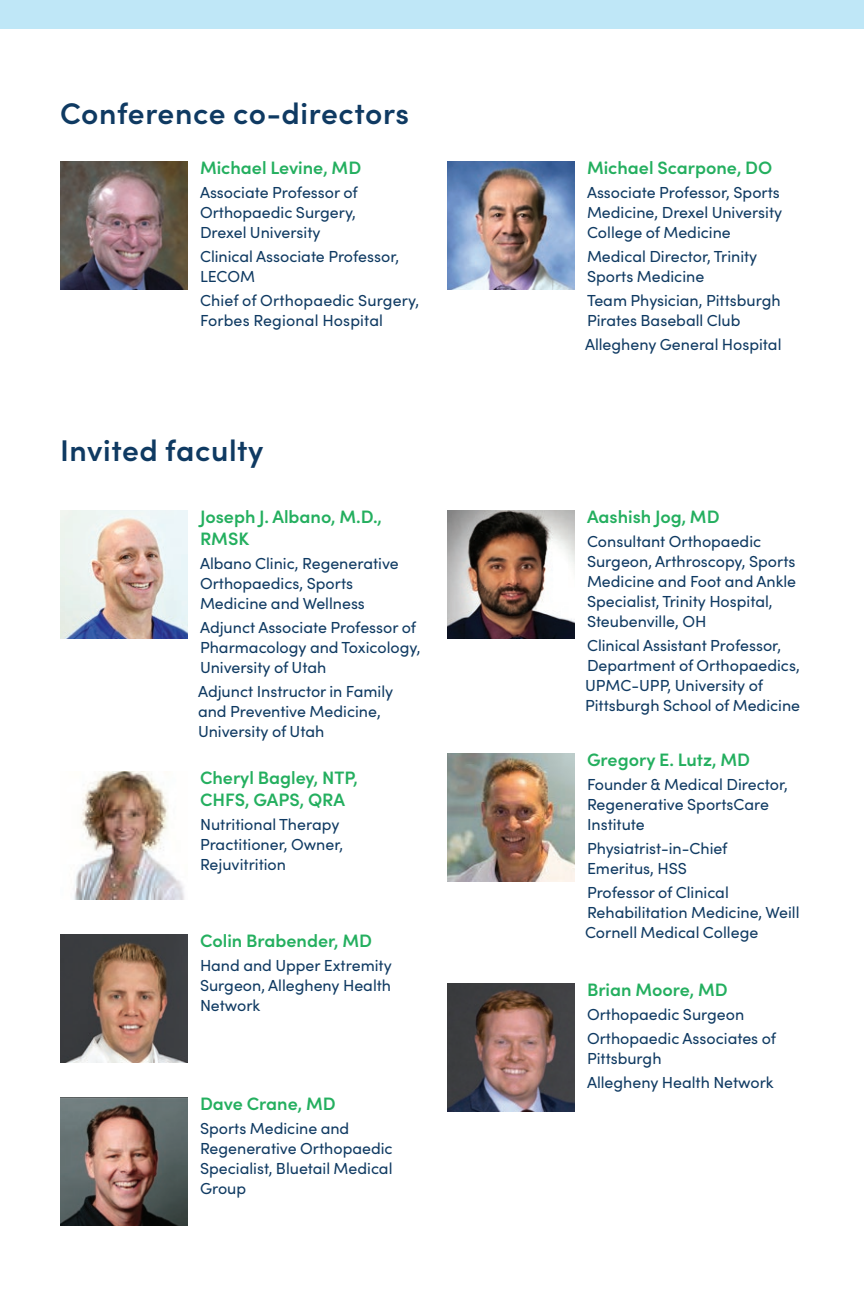
<style>
.page{position:relative;width:864px;height:1296px;background:#fff}
.page>*{position:absolute;margin:0;border:0;box-sizing:border-box;transform-origin:0 0}
._2_Text_Headline_Blu{font:600 30px "Sofia Pro";letter-spacing:.02em;color:#0f3a62}
._5_Speaker_Name-Gree{font:600 18px/22px "Sofia Pro";color:#24af5f}
._5_Speaker_Text{font:16px/20px "Sofia Pro";color:#0f3a62}
</style>
<div class="page">
<div style="left:0;top:0;width:864px;height:29px;background:#bfe7f7"></div>
<img style="left:60px;top:161px;width:128px;height:128px">
<img style="left:447px;top:161px;width:128px;height:128px">
<img style="left:60px;top:1097px;width:128px;height:128px">
<img style="left:60px;top:934px;width:128px;height:128px">
<img style="left:447px;top:983px;width:128px;height:128px">
<img style="left:74px;top:772px;width:110px;height:128px">
<img style="left:447px;top:754px;width:128px;height:128px">
<img style="left:60px;top:511px;width:128px;height:128px">
<img style="left:447px;top:511px;width:128px;height:128px">
<p class="_2_Text_Headline_Blu" style="left:60px;top:90px;width:351px">Conference co-directors</p>
<p class="_5_Speaker_Name-Gree" style="left:200px;top:155px;width:163px">Michael Levine, MD</p>
<p class="_5_Speaker_Text" style="left:200px;top:181px;width:159px;text-align:justify">Associate Professor of Orthopaedic Surgery, Drexel University</p>
<p class="_5_Speaker_Text" style="left:200px;top:245px;width:201px">Clinical Associate Professor,<br>LECOM</p>
<p class="_5_Speaker_Text" style="left:200px;top:289px;width:221px">Chief of Orthopaedic Surgery,<br>Forbes Regional Hospital</p>
<p class="_2_Text_Headline_Blu" style="left:60px;top:428px;width:205px">Invited faculty</p>
<p class="_5_Speaker_Name-Gree" style="left:200px;top:505px;width:184px">Joseph J. Albano, M.D.,<br>RMSK</p>
<p class="_5_Speaker_Text" style="left:200px;top:553px;width:200px">Albano Clinic, Regenerative<br>Orthopaedics, Sports<br>Medicine and Wellness</p>
<p class="_5_Speaker_Text" style="left:200px;top:617px;width:222px">Adjunct Associate Professor of<br>Pharmacology and Toxicology,<br>University of Utah</p>
<p class="_5_Speaker_Text" style="left:198px;top:681px;width:197px">Adjunct Instructor in Family and Preventive Medicine,<br>University of Utah</p>
<p class="_5_Speaker_Name-Gree" style="left:200px;top:765px;width:159px">Cheryl Bagley, NTP,<br>CHFS, GAPS, QRA</p>
<p class="_5_Speaker_Text" style="left:200px;top:814px;width:145px">Nutritional Therapy<br>Practitioner, Owner,<br>Rejuvitrition</p>
<p class="_5_Speaker_Name-Gree" style="left:200px;top:928px;width:174px">Colin Brabender, MD</p>
<p class="_5_Speaker_Text" style="left:200px;top:954px;width:193px;text-align:justify">Hand and Upper Extremity Surgeon, Allegheny Health Network</p>
<p class="_5_Speaker_Name-Gree" style="left:200px;top:1091px;width:137px">Dave Crane, MD</p>
<p class="_5_Speaker_Text" style="left:200px;top:1117px;width:194px">Sports Medicine and<br>Regenerative Orthopaedic<br>Specialist, Bluetail Medical<br>Group</p>
<p class="_5_Speaker_Name-Gree" style="left:587px;top:155px;width:187px">Michael Scarpone, DO</p>
<p class="_5_Speaker_Text" style="left:587px;top:181px;width:197px">Associate Professor, Sports<br>Medicine, Drexel University<br>College of Medicine</p>
<p class="_5_Speaker_Text" style="left:587px;top:245px;width:172px">Medical Director, Trinity<br>Sports Medicine</p>
<p class="_5_Speaker_Text" style="left:587px;top:289px;width:195px">Team Physician, Pittsburgh<br>Pirates Baseball Club</p>
<p class="_5_Speaker_Text" style="left:585px;top:333px;width:198px">Allegheny General Hospital</p>
<p class="_5_Speaker_Name-Gree" style="left:587px;top:505px;width:134px">Aashish Jog, MD</p>
<p class="_5_Speaker_Text" style="left:587px;top:531px;width:211px">Consultant Orthopaedic<br>Surgeon, Arthroscopy, Sports<br>Medicine and Foot and Ankle<br>Specialist, Trinity Hospital,<br>Steubenville, OH</p>
<p class="_5_Speaker_Text" style="left:585px;top:635px;width:217px">Clinical Assistant Professor,<br>Department of Orthopaedics,<br>UPMC-UPP, University of<br>Pittsburgh School of Medicine</p>
<p class="_5_Speaker_Name-Gree" style="left:587px;top:748px;width:165px">Gregory E. Lutz, MD</p>
<p class="_5_Speaker_Text" style="left:587px;top:774px;width:202px">Founder &amp; Medical Director,<br>Regenerative SportsCare<br>Institute</p>
<p class="_5_Speaker_Text" style="left:587px;top:838px;width:142px">Physiatrist-in-Chief<br>Emeritus, HSS</p>
<p class="_5_Speaker_Text" style="left:585px;top:882px;width:216px">Professor of Clinical<br>Rehabilitation Medicine, Weill<br>Cornell Medical College</p>
<p class="_5_Speaker_Name-Gree" style="left:587px;top:977px;width:142px">Brian Moore, MD</p>
<p class="_5_Speaker_Text" style="left:587px;top:1003px;width:159px">Orthopaedic Surgeon</p>
<p class="_5_Speaker_Text" style="left:587px;top:1027px;width:191px">Orthopaedic Associates of<br>Pittsburgh</p>
<p class="_5_Speaker_Text" style="left:587px;top:1071px;width:188px">Allegheny Health Network</p>
</div>
